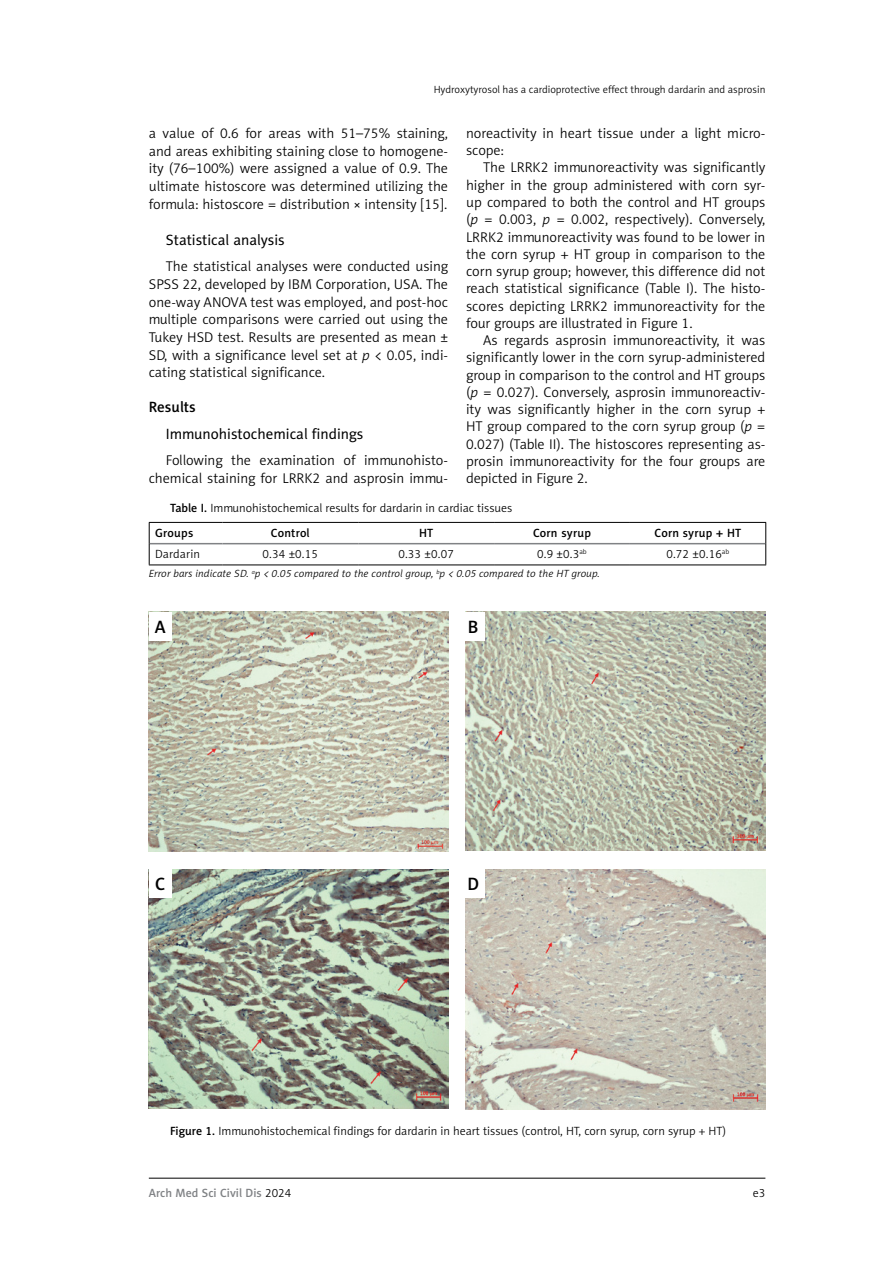
<style>
.page{position:relative;width:893px;height:1263px;background:#fff}
.page>*{position:absolute;margin:0;border:0;box-sizing:border-box;transform-origin:0 0}
.t1{font:18px "Naomi Sans EFN Medium";color:#000}
.t2{font:15px "Naomi Sans EFN";color:#000}
.t3{font:15px "Naomi Sans EFN Medium";color:#000}
.t4{font:14.25px/17.2px "Naomi Sans EFN Light";color:#000;text-align:justify}
.t5{font:12px "Naomi Sans EFN Light";color:#000}
.t6{font:12px "Naomi Sans EFN Medium";letter-spacing:.015em;color:#000}
.t7{font:12px "Naomi Sans EFN Medium";color:#808285}
.t8{font:italic 10.5px "Naomi Sans EFN Light";letter-spacing:.015em;color:#000}
.t9{font:10.5px "Naomi Sans EFN Light";color:#000}
.s1{font-style:italic}
.s2{font-family:"Naomi Sans EFN Medium"}
.s3{font-family:"Naomi Sans EFN Light";color:#000}
</style>
<div class="page">
<hr style="left:149px;top:1178px;width:616px;height:1px;background:#000">
<img style="left:149px;top:612px;width:299px;height:239px">
<img style="left:466px;top:612px;width:299px;height:238px">
<img style="left:149px;top:869px;width:300px;height:240px">
<img style="left:466px;top:869px;width:299px;height:241px">
<hr style="left:150px;top:543px;width:72px;height:1px;background:#808285">
<hr style="left:222px;top:543px;width:136px;height:1px;background:#808285">
<hr style="left:358px;top:543px;width:136px;height:1px;background:#808285">
<hr style="left:494px;top:543px;width:136px;height:1px;background:#808285">
<hr style="left:630px;top:543px;width:135px;height:1px;background:#808285">
<hr style="left:149px;top:522px;width:73px;height:1px;background:#000">
<hr style="left:222px;top:522px;width:136px;height:1px;background:#000">
<hr style="left:358px;top:522px;width:136px;height:1px;background:#000">
<hr style="left:494px;top:522px;width:136px;height:1px;background:#000">
<hr style="left:630px;top:522px;width:136px;height:1px;background:#000">
<svg style="left:149px;top:523px;width:1px;height:41px"></svg>
<svg style="left:765px;top:523px;width:1px;height:41px"></svg>
<hr style="left:149px;top:564px;width:73px;height:1px;background:#000">
<hr style="left:222px;top:564px;width:136px;height:1px;background:#000">
<hr style="left:358px;top:564px;width:136px;height:1px;background:#000">
<hr style="left:494px;top:564px;width:136px;height:1px;background:#000">
<hr style="left:630px;top:564px;width:136px;height:1px;background:#000">
<div style="left:149px;top:612px;width:23px;height:28px;background:#fff"></div>
<div style="left:149px;top:869px;width:23px;height:29px;background:#fff"></div>
<div style="left:462px;top:612px;width:23px;height:28px;background:#fff"></div>
<div style="left:462px;top:869px;width:23px;height:29px;background:#fff"></div>
<p class="t9" style="left:434px;top:83px;width:333px">Hydroxytyrosol has a cardioprotective effect through dardarin and asprosin</p>
<p class="t4" style="left:466px;top:124px;width:301px">noreactivity in heart tissue under a light micro&shy;scope:</p>
<p class="t4" style="left:466px;top:159px;width:301px;text-indent:17px">The LRRK2 immunoreactivity was significantly higher in the group administered with corn syr&shy;up compared to both the control and HT groups (<span class="s1">p</span> = 0.003, <span class="s1">p</span> = 0.002, respectively). Conversely, LRRK2 immunoreactivity was found to be lower in the corn syrup + HT group in comparison to the corn syrup group; however, this difference did not reach statistical significance (Table I). The histo&shy;scores depicting LRRK2 immunoreactivity for the four groups are illustrated in Figure 1.</p>
<p class="t4" style="left:466px;top:332px;width:301px;text-indent:17px">As regards asprosin immunoreactivity, it was significantly lower in the corn syrup-administered group in comparison to the control and HT groups (<span class="s1">p</span> = 0.027). Conversely, asprosin immunoreactiv&shy;ity was significantly higher in the corn syrup + HT group compared to the corn syrup group (<span class="s1">p</span> = 0.027) (Table II). The histoscores representing as&shy;prosin immunoreactivity for the four groups are depicted in Figure 2.</p>
<p class="t5" style="left:170px;top:501px;width:344px"><span class="s2">Table I.</span> Immunohistochemical results for dardarin in cardiac tissues</p>
<p class="t6" style="left:155px;top:526px;width:40px">Groups</p>
<p class="t6" style="left:271px;top:526px;width:40px">Control</p>
<p class="t6" style="left:419px;top:526px;width:16px">HT</p>
<p class="t6" style="left:533px;top:526px;width:59px">Corn syrup</p>
<p class="t6" style="left:654px;top:526px;width:88px">Corn syrup + HT</p>
<p class="t5" style="left:155px;top:547px;width:47px">Dardarin</p>
<p class="t5" style="left:263px;top:547px;width:57px">0.34 ±0.15</p>
<p class="t5" style="left:398px;top:547px;width:57px">0.33 ±0.07</p>
<p class="t5" style="left:537px;top:547px;width:51px">0.9 ±0.3<sup>ab</sup></p>
<p class="t5" style="left:666px;top:547px;width:64px">0.72 ±0.16<sup>ab</sup></p>
<p class="t8" style="left:149px;top:568px;width:452px">Error bars indicate SD. <sup>a</sup>p &lt; 0.05 compared to the control group, <sup>b</sup>p &lt; 0.05 compared to the HT group.</p>
<p class="t4" style="left:149px;top:124px;width:301px;line-height:17.7px">a value of 0.6 for areas with 51–75% staining, and areas exhibiting staining close to homogene&shy;ity (76–100%) were assigned a value of 0.9. The ultimate histoscore was determined utilizing the formula: histoscore = distribution × intensity [15].</p>
<p class="t2" style="left:166px;top:231px;width:120px">Statistical analysis</p>
<p class="t4" style="left:149px;top:257px;width:301px;line-height:17.7px;text-indent:17px">The statistical analyses were conducted using SPSS 22, developed by IBM Corporation, USA. The one-way ANOVA test was employed, and post-hoc multiple comparisons were carried out using the Tukey HSD test. Results are presented as mean ± SD, with a significance level set at <span class="s1">p</span> &lt; 0.05, indi&shy;cating statistical significance.</p>
<p class="t3" style="left:149px;top:398px;width:48px">Results</p>
<p class="t2" style="left:166px;top:425px;width:199px">Immunohistochemical findings</p>
<p class="t4" style="left:149px;top:452px;width:301px;line-height:17.7px;text-align:right">Following the examination of immunohisto&shy;chemical staining for LRRK2 and asprosin immu-</p>
<p class="t1" style="left:155px;top:616px;width:12px">A</p>
<p class="t1" style="left:155px;top:873px;width:12px">C</p>
<p class="t1" style="left:468px;top:616px;width:12px">B</p>
<p class="t1" style="left:467px;top:873px;width:13px">D</p>
<p class="t5" style="left:170px;top:1124px;width:558px"><span class="s2">Figure 1.</span> Immunohistochemical findings for dardarin in heart tissues (control, HT, corn syrup, corn syrup + HT)</p>
<p class="t7" style="left:149px;top:1186px;width:144px">Arch Med Sci Civil Dis <span class="s3">2024</span></p>
<p class="t5" style="left:753px;top:1186px;width:14px">e3</p>
</div>
